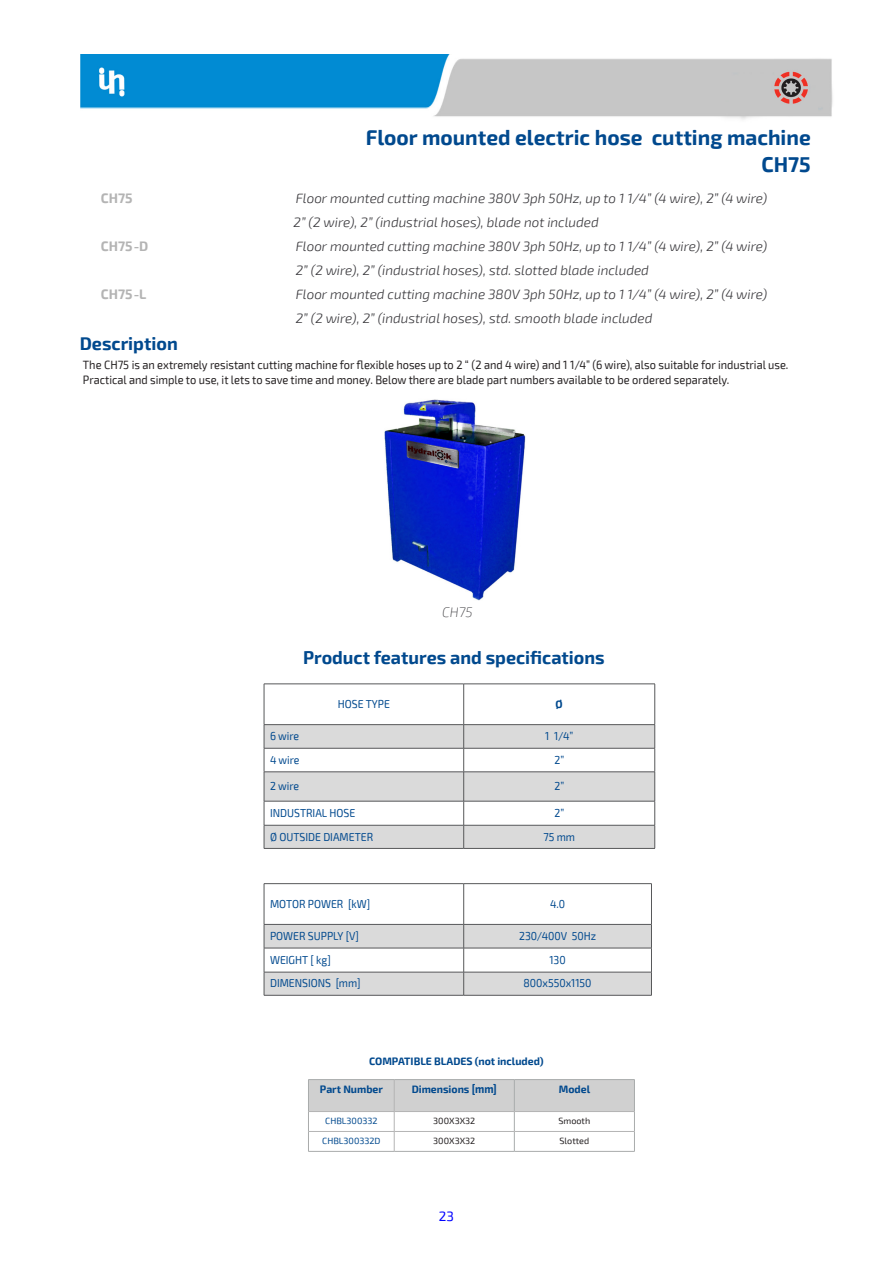
<style>
.page{position:relative;width:893px;height:1263px;background:#fff}
.page>*{position:absolute;margin:0;border:0;box-sizing:border-box;transform-origin:0 0}
.Codice_tubo{font:700 21px "Exo 2";color:#01498e}
.t1{font:700 18px "Exo 2";color:#01498e}
.Codice_tubo-2{font:italic 300 13.5px/24px "Exo 2";color:#363539}
.Codice_tubo-3{font:700 13.5px "Exo 2";color:#b4b4b4}
.Codice_tubo-4{font:italic 200 13.5px "Exo 2";color:#363539}
.t2{font:13.5px "Exo 2";color:#00f}
.t3{font:12px "Exo 2";color:#231f20;scale:.92 1}
.Corpo_Tabella_Catalo{font:11.55px "Exo 2";color:#01498e;scale:.91 1}
.Corpo_Tabella_Catalo-2{font:700 10.5px "Exo 2";color:#01498e}
.t4{font:9px "Exo 2";color:#231f20}
.t5{font:9px "Exo 2";color:#01498e}
.s1{font-size:11.55px}
</style>
<div class="page">
<hr style="left:264px;top:883px;width:200px;height:1px;background:#57585a">
<hr style="left:464px;top:883px;width:188px;height:1px;background:#57585a">
<svg style="left:264px;top:884px;width:388px;height:111px"></svg>
<hr style="left:264px;top:995px;width:200px;height:1px;background:#57585a">
<hr style="left:464px;top:995px;width:188px;height:1px;background:#57585a">
<img style="left:81px;top:54px;width:752px;height:66px">
<svg style="left:265px;top:725px;width:389px;height:123px;fill:#dadada"></svg>
<hr style="left:264px;top:684px;width:200px;height:1px;background:#57585a">
<hr style="left:264px;top:684px;width:1px;height:40px;background:#57585a">
<hr style="left:464px;top:684px;width:191px;height:1px;background:#57585a">
<hr style="left:463px;top:684px;width:1px;height:40px;background:#57585a">
<hr style="left:654px;top:684px;width:1px;height:40px;background:#57585a">
<hr style="left:264px;top:724px;width:200px;height:1px;background:#57585a">
<hr style="left:464px;top:724px;width:191px;height:1px;background:#57585a">
<hr style="left:264px;top:748px;width:200px;height:1px;background:#57585a">
<hr style="left:464px;top:748px;width:191px;height:1px;background:#57585a">
<hr style="left:264px;top:771px;width:200px;height:1px;background:#57585a">
<hr style="left:464px;top:771px;width:191px;height:1px;background:#57585a">
<hr style="left:264px;top:801px;width:200px;height:1px;background:#57585a">
<hr style="left:464px;top:801px;width:191px;height:1px;background:#57585a">
<hr style="left:264px;top:825px;width:200px;height:1px;background:#57585a">
<svg style="left:264px;top:725px;width:1px;height:123px"></svg>
<hr style="left:464px;top:825px;width:191px;height:1px;background:#57585a">
<svg style="left:463px;top:725px;width:1px;height:123px"></svg>
<svg style="left:654px;top:725px;width:1px;height:123px"></svg>
<hr style="left:264px;top:848px;width:200px;height:1px;background:#57585a">
<hr style="left:464px;top:848px;width:191px;height:1px;background:#57585a">
<img style="left:385px;top:399px;width:141px;height:202px">
<hr style="left:308px;top:1151px;width:86px;height:1px;background:#a9acac">
<hr style="left:394px;top:1151px;width:120px;height:1px;background:#a9acac">
<hr style="left:514px;top:1151px;width:121px;height:1px;background:#a9acac">
<svg style="left:308px;top:1079px;width:327px;height:72px"></svg>
<hr style="left:514px;top:1131px;width:120px;height:1px;background:#b4b4b4">
<p class="Codice_tubo" style="left:366px;top:126px;width:446px">Floor mounted electric hose cutting machine</p>
<p class="Codice_tubo" style="left:761px;top:153px;width:51px">CH75</p>
<p class="Codice_tubo-3" style="left:101px;top:190px;width:33px">CH75</p>
<p class="Codice_tubo-2" style="left:294px;top:187px;width:475px">Floor mounted cutting machine 380V 3ph 50Hz, up to 1 1/4” (4 wire), 2” (4 wire)<br>2” (2 wire), 2” (industrial hoses), blade not included</p>
<p class="Codice_tubo-3" style="left:101px;top:238px;width:49px">CH75-D</p>
<p class="Codice_tubo-2" style="left:296px;top:235px;width:473px">Floor mounted cutting machine 380V 3ph 50Hz, up to 1 1/4” (4 wire), 2” (4 wire)<br>2” (2 wire), 2” (industrial hoses), std. slotted blade included</p>
<p class="Codice_tubo-3" style="left:101px;top:286px;width:47px">CH75-L</p>
<p class="Codice_tubo-2" style="left:296px;top:283px;width:473px">Floor mounted cutting machine 380V 3ph 50Hz, up to 1 1/4” (4 wire), 2” (4 wire)<br>2” (2 wire), 2” (industrial hoses), std. smooth blade included</p>
<p class="t1" style="left:80px;top:333px;width:100px">Description</p>
<p class="t3" style="left:83px;top:358px;width:768px">The CH75 is an extremely resistant cutting machine for flexible hoses up to 2 “ (2 and 4 wire) and 1 1/4” (6 wire), also suitable for industrial use.</p>
<p class="t3" style="left:83px;top:372px;width:704px">Practical and simple to use, it lets to save time and money. Below there are blade part numbers available to be ordered separately.</p>
<p class="Codice_tubo-4" style="left:442px;top:604px;width:32px">CH75</p>
<p class="t1" style="left:303px;top:647px;width:303px">Product features and specifications</p>
<p class="Corpo_Tabella_Catalo" style="left:338px;top:697px;width:59px">HOSE TYPE</p>
<p class="Corpo_Tabella_Catalo-2" style="left:556px;top:698px;width:9px">Ø</p>
<p class="Corpo_Tabella_Catalo" style="left:270px;top:729px;width:33px">6 wire</p>
<p class="Corpo_Tabella_Catalo" style="left:545px;top:729px;width:32px">1 1/4”</p>
<p class="Corpo_Tabella_Catalo" style="left:270px;top:753px;width:34px">4 wire</p>
<p class="Corpo_Tabella_Catalo" style="left:554px;top:753px;width:12px">2”</p>
<p class="Corpo_Tabella_Catalo" style="left:270px;top:779px;width:33px">2 wire</p>
<p class="Corpo_Tabella_Catalo" style="left:554px;top:779px;width:12px">2”</p>
<p class="Corpo_Tabella_Catalo" style="left:270px;top:806px;width:95px">INDUSTRIAL HOSE</p>
<p class="Corpo_Tabella_Catalo" style="left:554px;top:806px;width:12px">2”</p>
<p class="Corpo_Tabella_Catalo" style="left:270px;top:830px;width:115px">Ø OUTSIDE DIAMETER</p>
<p class="Corpo_Tabella_Catalo" style="left:543px;top:830px;width:36px">75 mm</p>
<p class="Corpo_Tabella_Catalo" style="left:270px;top:897px;width:112px">MOTOR POWER [kW]</p>
<p class="Corpo_Tabella_Catalo" style="left:550px;top:897px;width:18px">4.0</p>
<p class="Corpo_Tabella_Catalo" style="left:270px;top:929px;width:99px">POWER SUPPLY [V]</p>
<p class="Corpo_Tabella_Catalo" style="left:519px;top:929px;width:86px">230/400V 50Hz</p>
<p class="Corpo_Tabella_Catalo" style="left:270px;top:953px;width:68px">WEIGHT [ kg]</p>
<p class="Corpo_Tabella_Catalo" style="left:549px;top:953px;width:19px">130</p>
<p class="Corpo_Tabella_Catalo" style="left:270px;top:976px;width:101px">DIMENSIONS [mm]</p>
<p class="Corpo_Tabella_Catalo" style="left:524px;top:976px;width:76px">800x550x1150</p>
<p class="Corpo_Tabella_Catalo-2" style="left:369px;top:1055px;width:176px">COMPATIBLE BLADES (not included)</p>
<p class="Corpo_Tabella_Catalo-2" style="left:320px;top:1083px;width:64px">Part Number</p>
<p class="Corpo_Tabella_Catalo-2" style="left:412px;top:1083px;width:87px">Dimensions <span class="s1">[mm]</span></p>
<p class="Corpo_Tabella_Catalo-2" style="left:559px;top:1083px;width:33px">Model</p>
<p class="t5" style="left:325px;top:1115px;width:54px">CHBL300332</p>
<p class="t4" style="left:433px;top:1115px;width:43px">300X3X32</p>
<p class="t4" style="left:558px;top:1115px;width:33px">Smooth</p>
<p class="t5" style="left:322px;top:1135px;width:60px">CHBL300332D</p>
<p class="t4" style="left:433px;top:1135px;width:43px">300X3X32</p>
<p class="t4" style="left:560px;top:1135px;width:31px">Slotted</p>
<p class="t2" style="left:439px;top:1208px;width:17px">23</p>
</div>
